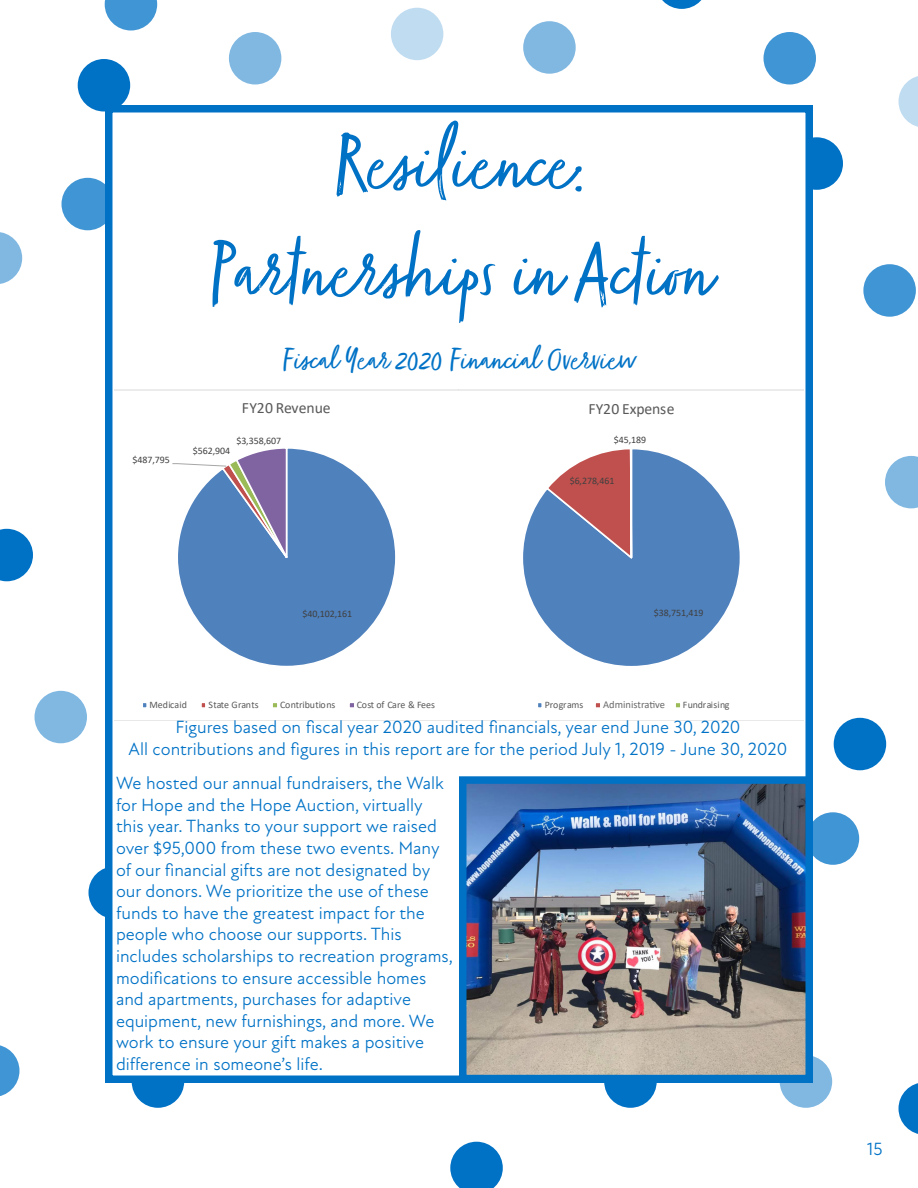
<style>
.page{position:relative;width:918px;height:1188px;background:#fff}
.page>*{position:absolute;margin:0;border:0;box-sizing:border-box;transform-origin:0 0}
.t1{font:90px "Zooja Light Pro";color:#0072c6}
.t2{font:90px "Zooja Light Pro";letter-spacing:.055em;color:#0072c6}
.t3{font:36px "Zooja Light Pro";color:#0072c6}
.t4{font:18px/21.6px "Atten New";color:#0072c6}
.t5{font:15.75px "Calibri";color:#595959}
.t6{font:10.5px "Calibri";color:#696969}
.t7{font:9.9px "Calibri";letter-spacing:-.005em;color:#404040}
.t8{font:9.9px "Calibri";color:#595959}
.t9{font:9.9px "Calibri";letter-spacing:-.02em;color:#595959}
</style>
<div class="page">
<div style="left:78px;top:59px;width:52px;height:53px;background:#0072c6;border-radius:50%"></div>
<div style="left:229px;top:32px;width:52px;height:53px;background:#80b8e2;border-radius:50%"></div>
<div style="left:764px;top:32px;width:52px;height:53px;background:#4095d4;border-radius:50%"></div>
<div style="left:523px;top:21px;width:53px;height:53px;background:#80b8e2;border-radius:50%"></div>
<div style="left:780px;top:1055px;width:52px;height:53px;background:#80b8e2;border-radius:50%"></div>
<div style="left:807px;top:812px;width:52px;height:53px;background:#4095d4;border-radius:50%"></div>
<div style="left:88px;top:866px;width:53px;height:53px;background:#0072c6;border-radius:50%"></div>
<svg style="left:0;top:1045px;width:20px;height:51px"></svg>
<div style="left:132px;top:1055px;width:52px;height:53px;background:#0072c6;border-radius:50%"></div>
<div style="left:604px;top:1055px;width:53px;height:53px;background:#0072c6;border-radius:50%"></div>
<svg style="left:898px;top:1083px;width:20px;height:51px"></svg>
<div style="left:834px;top:718px;width:52px;height:52px;background:#0072c6;border-radius:50%"></div>
<div style="left:34px;top:691px;width:53px;height:52px;background:#80b8e2;border-radius:50%"></div>
<div style="left:790px;top:137px;width:53px;height:53px;background:#0072c6;border-radius:50%"></div>
<div style="left:62px;top:178px;width:52px;height:52px;background:#4095d4;border-radius:50%"></div>
<div style="left:391px;top:8px;width:52px;height:52px;background:#c0dcf0;border-radius:50%"></div>
<div style="left:863px;top:264px;width:53px;height:53px;background:#4095d4;border-radius:50%"></div>
<svg style="left:662px;top:0;width:40px;height:9px"></svg>
<svg style="left:105px;top:0;width:52px;height:31px"></svg>
<svg style="left:0;top:529px;width:33px;height:52px;background:#2a89cf"></svg>
<svg style="left:885px;top:456px;width:33px;height:52px"></svg>
<svg style="left:0;top:232px;width:22px;height:52px"></svg>
<svg style="left:450px;top:1142px;width:53px;height:46px"></svg>
<svg style="left:898px;top:76px;width:20px;height:51px"></svg>
<div style="left:105px;top:105px;width:708px;height:978px;background:#fff;border:8px solid #0072c6"></div>
<svg style="left:114px;top:390px;width:344px;height:331px"></svg>
<svg style="left:458px;top:390px;width:346px;height:331px"></svg>
<img style="left:468px;top:785px;width:336px;height:288px">
<div style="left:459px;top:776px;width:354px;height:306px;border:8px solid #0072c6"></div>
<div style="left:603px;top:700px;width:70px;height:13px;background:#fff"></div>
<p class="t2" style="left:333px;top:115px;width:253px">Resilience:</p>
<p class="t1" style="left:207px;top:223px;width:503px">Partnerships in Action</p>
<p class="t3" style="left:281px;top:340px;width:355px">Fiscal Year 2020 Financial Overview</p>
<p class="t7" style="left:133px;top:453px;width:39px">$487,795</p>
<p class="t5" style="left:242px;top:397px;width:90px">FY20 Revenue</p>
<p class="t7" style="left:236px;top:434px;width:46px">$3,358,607</p>
<p class="t7" style="left:193px;top:444px;width:39px">$562,904</p>
<p class="t7" style="left:303px;top:607px;width:51px">$40,102,161</p>
<p class="t5" style="left:588px;top:397px;width:88px">FY20 Expense</p>
<p class="t7" style="left:614px;top:433px;width:34px">$45,189</p>
<p class="t7" style="left:570px;top:474px;width:46px">$6,278,461</p>
<p class="t7" style="left:654px;top:606px;width:51px">$38,751,419</p>
<p class="t6" style="left:603px;top:697px;width:63px">Administrative</p>
<p class="t8" style="left:150px;top:698px;width:39px">Medicaid</p>
<p class="t8" style="left:208px;top:698px;width:52px">State Grants</p>
<p class="t8" style="left:280px;top:698px;width:57px">Contributions</p>
<p class="t9" style="left:357px;top:698px;width:80px">Cost of Care &amp; Fees</p>
<p class="t8" style="left:545px;top:698px;width:40px">Programs</p>
<p class="t8" style="left:603px;top:698px;width:61px">Administration</p>
<p class="t8" style="left:683px;top:698px;width:48px">Fundraising</p>
<p class="t4" style="left:176px;top:717px;width:566px">Figures based on fiscal year 2020 audited financials, year end June 30, 2020</p>
<p class="t4" style="left:129px;top:738px;width:660px">All contributions and figures in this report are for the period July 1, 2019 - June 30, 2020</p>
<p class="t4" style="left:116px;top:773px;width:338px">We hosted our annual fundraisers, the Walk for Hope and the Hope Auction, virtually this year. Thanks to your support we raised over $95,000 from these two events. Many of our financial gifts are not designated by our donors. We prioritize the use of these funds to have the greatest impact for the people who choose our supports. This includes scholarships to recreation programs, modifications to ensure accessible homes and apartments, purchases for adaptive equipment, new furnishings, and more. We work to ensure your gift makes a positive difference in someone’s life.</p>
<p class="t4" style="left:867px;top:1138px;width:17px">15</p>
</div>
